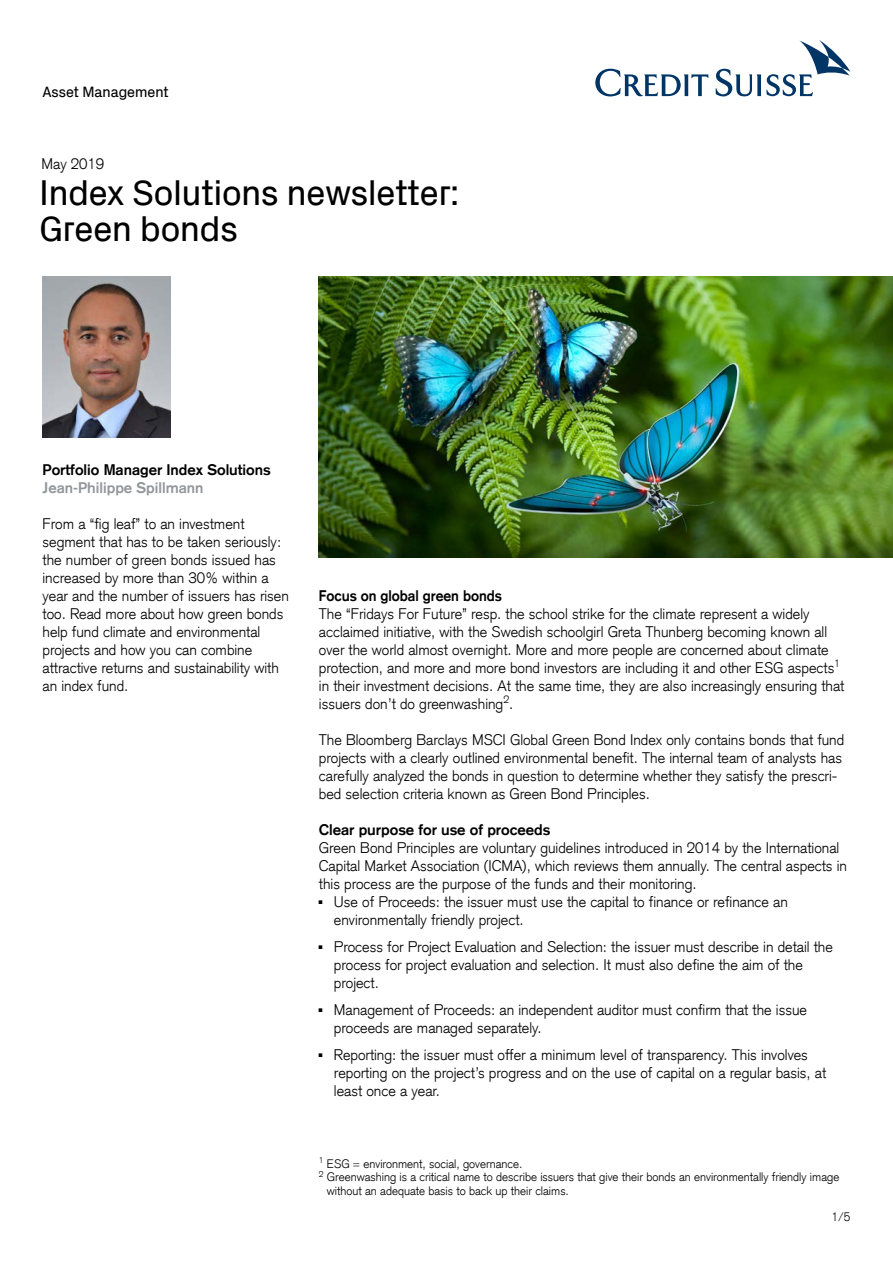
<style>
.page{position:relative;width:893px;height:1263px;background:#fff}
.page>*{position:absolute;margin:0;border:0;box-sizing:border-box;transform-origin:0 0}
.t1{font:36px/36px "Credit Suisse Headline";color:#000}
.t2{font:300 15px/18px "Credit Suisse Type";color:#000}
.t3{font:700 15px "Credit Suisse Type";color:#000}
.t4{font:700 15px "Credit Suisse Type";color:#000;scale:.93 1}
.t5{font:700 15px "Credit Suisse Type";color:#93979a}
.t6{font:15px "Credit Suisse Headline";color:#000}
.t7{font:300 12px "Credit Suisse Type";color:#000}
</style>
<div class="page">
<img style="left:319px;top:276px;width:574px;height:282px">
<img style="left:43px;top:276px;width:127px;height:161px">
<svg style="left:595px;top:69px;width:113px;height:27px"></svg>
<svg style="left:716px;top:40px;width:134px;height:56px"></svg>
<p class="t6" style="left:43px;top:81px;width:128px">Asset Management</p>
<p class="t2" style="left:41px;top:154px;width:64px">May 2019</p>
<h1 class="t1" style="left:40px;top:172px;width:421px">Index Solutions newsletter:<br>Green bonds</h1>
<p class="t3" style="left:43px;top:460px;width:230px">Portfolio Manager Index Solutions</p>
<p class="t5" style="left:43px;top:478px;width:162px">Jean-Philippe Spillmann</p>
<p class="t2" style="left:43px;top:514px;width:248px">From a “fig leaf” to an investment segment that has to be taken seriously: the number of green bonds issued has increased by more than 30% within a year and the number of issuers has risen too. Read more about how green bonds help fund climate and environmental projects and how you can combine attractive returns and sustainability with an index fund.</p>
<p class="t4" style="left:319px;top:586px;width:198px">Focus on global green bonds</p>
<p class="t2" style="left:319px;top:604px;width:527px">The “Fridays For Future” resp. the school strike for the climate represent a widely acclaimed initiative, with the Swedish schoolgirl Greta Thunberg becoming known all over the world almost overnight. More and more people are concerned about climate protection, and more and more bond investors are including it and other ESG aspects<sup>1 </sup>in their investment decisions. At the same time, they are also increasingly ensuring that issuers don’t do greenwashing<sup>2</sup>.</p>
<p class="t2" style="left:319px;top:730px;width:527px">The Bloomberg Barclays MSCI Global Green Bond Index only contains bonds that fund projects with a clearly outlined environmental benefit. The internal team of analysts has carefully analyzed the bonds in question to determine whether they satisfy the prescri&shy;bed selection criteria known as Green Bond Principles.</p>
<p class="t3" style="left:319px;top:820px;width:233px">Clear purpose for use of proceeds</p>
<p class="t2" style="left:319px;top:838px;width:522px">Green Bond Principles are voluntary guidelines introduced in 2014 by the International</p>
<p class="t2" style="left:319px;top:856px;width:530px">Capital Market Association (ICMA), which reviews them annually. The central aspects in</p>
<p class="t2" style="left:319px;top:874px;width:379px">this process are the purpose of the funds and their monitoring.</p>
<p class="t2" style="left:334px;top:892px;width:455px">Use of Proceeds: the issuer must use the capital to finance or refinance an</p>
<p class="t2" style="left:334px;top:910px;width:191px">environmentally friendly project.</p>
<p class="t2" style="left:334px;top:937px;width:501px">Process for Project Evaluation and Selection: the issuer must describe in detail the process for project evaluation and selection. It must also define the aim of the project.</p>
<p class="t2" style="left:334px;top:1000px;width:475px">Management of Proceeds: an independent auditor must confirm that the issue proceeds are managed separately.</p>
<p class="t2" style="left:334px;top:1045px;width:494px">Reporting: the issuer must offer a minimum level of transparency. This involves reporting on the project’s progress and on the use of capital on a regular basis, at least once a year.</p>
<p class="t7" style="left:319px;top:1156px;width:205px"><sup>1</sup> ESG = environment, social, governance.</p>
<p class="t7" style="left:319px;top:1170px;width:522px"><sup>2</sup> Greenwashing is a critical name to describe issuers that give their bonds an environmentally friendly image</p>
<p class="t7" style="left:327px;top:1183px;width:244px">without an adequate basis to back up their claims.</p>
<p class="t7" style="left:831px;top:1209px;width:20px">1/5</p>
</div>
